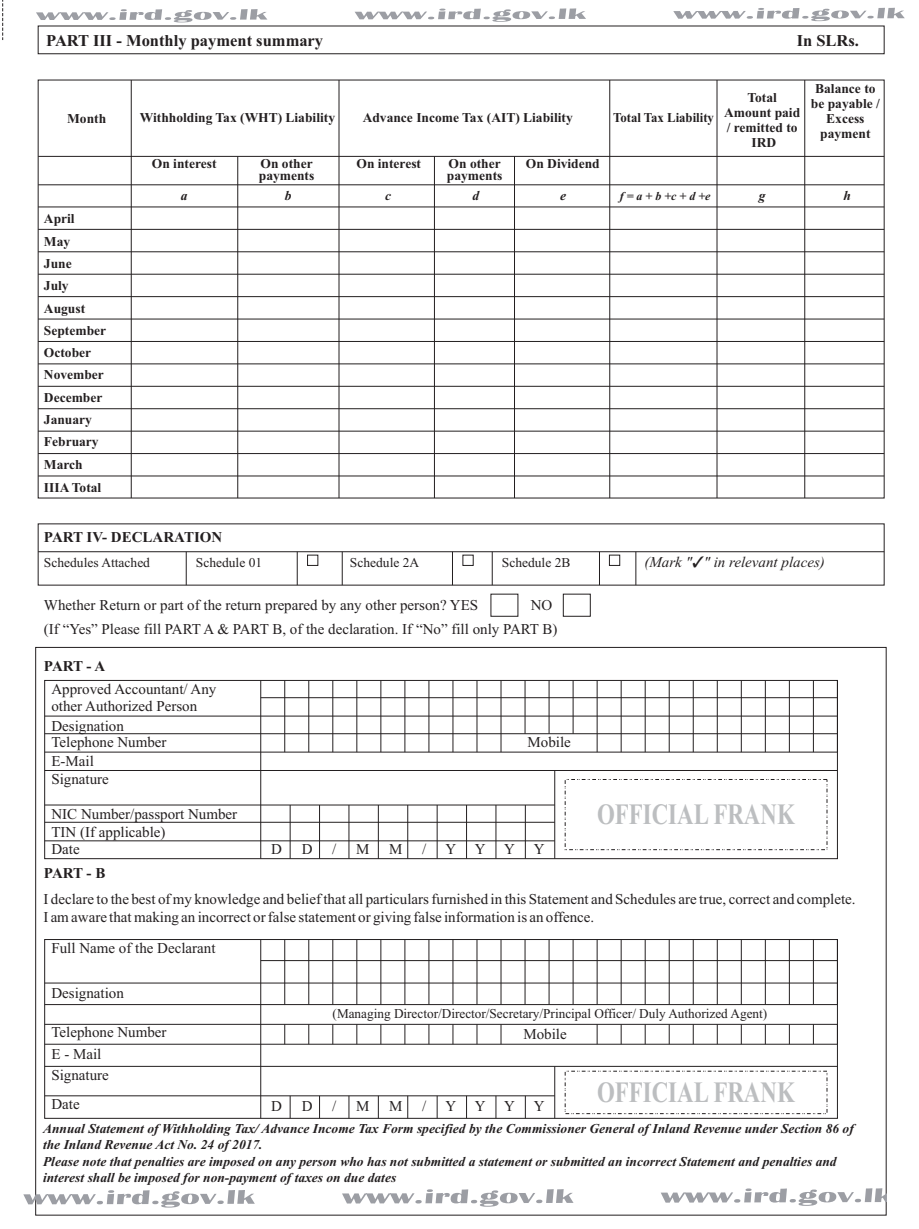
<style>
.page{position:relative;width:919px;height:1229px;background:#fff}
.page>*{position:absolute;margin:0;border:0;box-sizing:border-box;transform-origin:0 0}
.t1{font:700 29.55px "Times New Roman";color:#bcbec0;scale:.78 1}
.t2{font:700 16.5px "Times New Roman";color:#231f20}
.t3{font:15px/17.7px "Times New Roman";color:#231f20}
.t4{font:700 15px "Times New Roman";color:#231f20}
.t5{font:italic 15px "Times New Roman";color:#231f20}
.t6{font:italic 700 13.5px/16.5px "Times New Roman";color:#231f20}
.t7{font:700 13.5px/22.4px "Times New Roman";color:#231f20}
.t8{font:13.5px "Times New Roman";color:#231f20}
.t9{font:700 13.5px "Times New Roman";color:#231f20;scale:.94 1}
.t10{font:italic 700 12px "Times New Roman";color:#231f20}
</style>
<div class="page">
<svg style="left:2px;top:0;width:1px;height:40px"></svg>
<img style="left:23px;top:663px;width:864px;height:553px">
<img style="left:35px;top:7px;width:870px;height:656px">
<p class="t2" style="left:46px;top:35px;width:279px">PART III - Monthly payment summary</p>
<p class="t2" style="left:797px;top:35px;width:64px">In SLRs.</p>
<p class="t7" style="left:67px;top:109px;width:41px">Month</p>
<p class="t7" style="left:44px;top:209px;width:64px">April<br>May<br>June<br>July<br>August<br>September<br>October<br>November<br>December<br>January<br>February<br>March</p>
<p class="t7" style="left:44px;top:477px;width:59px">IIIA Total</p>
<p class="t7" style="left:724px;top:91px;width:78px;line-height:15px;text-align:center">Total<br>Amount paid / remitted to<br>IRD</p>
<p class="t7" style="left:811px;top:82px;width:71px;line-height:15px;text-align:center">Balance to be payable /<br>Excess payment</p>
<p class="t7" style="left:363px;top:108px;width:212px">Advance Income Tax (AIT) Liability</p>
<p class="t9" style="left:613px;top:113px;width:109px">Total Tax Liability</p>
<p class="t7" style="left:140px;top:108px;width:197px">Withholding Tax (WHT) Liability</p>
<p class="t7" style="left:152px;top:154px;width:66px">On interest</p>
<p class="t6" style="left:181px;top:189px;width:8px">a</p>
<p class="t6" style="left:285px;top:189px;width:8px">b</p>
<p class="t6" style="left:385px;top:189px;width:7px">c</p>
<p class="t6" style="left:472px;top:189px;width:8px">d</p>
<p class="t6" style="left:560px;top:189px;width:7px">e</p>
<p class="t10" style="left:620px;top:192px;width:92px">f = a + b +c + d +e</p>
<p class="t6" style="left:759px;top:189px;width:8px">g</p>
<p class="t6" style="left:843px;top:189px;width:9px">h</p>
<p class="t7" style="left:261px;top:154px;width:54px">On other</p>
<p class="t7" style="left:357px;top:154px;width:66px">On interest</p>
<p class="t7" style="left:526px;top:154px;width:75px">On Dividend</p>
<p class="t7" style="left:259px;top:166px;width:57px">payments</p>
<p class="t7" style="left:447px;top:159px;width:57px;line-height:12px">On other payments</p>
<p class="t4" style="left:44px;top:532px;width:180px">PART IV- DECLARATION</p>
<p class="t8" style="left:44px;top:557px;width:108px">Schedules Attached</p>
<p class="t8" style="left:196px;top:557px;width:68px">Schedule 01</p>
<p class="t8" style="left:350px;top:557px;width:71px">Schedule 2A</p>
<p class="t8" style="left:502px;top:557px;width:70px">Schedule 2B</p>
<p class="t5" style="left:644px;top:556px;width:182px">(Mark "✓" in relevant places)</p>
<p class="t3" style="left:44px;top:597px;width:436px">Whether Return or part of the return prepared by any other person? YES</p>
<p class="t3" style="left:44px;top:593px;width:515px;line-height:24.9px;text-indent:487px">NO (If “Yes” Please fill PART A &amp; PART B, of the declaration. If “No” fill only PART B)</p>
<p class="t4" style="left:44px;top:661px;width:63px">PART - A</p>
<p class="t3" style="left:51px;top:682px;width:166px;line-height:16.6px">Approved Accountant/ Any other Authorized Person</p>
<p class="t3" style="left:51px;top:718px;width:74px">Designation</p>
<p class="t3" style="left:51px;top:734px;width:117px">Telephone Number</p>
<p class="t3" style="left:528px;top:734px;width:45px">Mobile</p>
<p class="t3" style="left:51px;top:753px;width:44px">E-Mail</p>
<p class="t3" style="left:51px;top:771px;width:59px">Signature</p>
<p class="t3" style="left:51px;top:806px;width:187px">NIC Number/passport Number<br>TIN (If applicable)<br>Date</p>
<p class="t4" style="left:44px;top:867px;width:63px">PART - B</p>
<p class="t3" style="left:271px;top:842px;width:12px">D</p>
<p class="t3" style="left:302px;top:842px;width:12px">D</p>
<p class="t3" style="left:332px;top:842px;width:6px">/</p>
<p class="t3" style="left:356px;top:842px;width:15px">M</p>
<p class="t3" style="left:389px;top:842px;width:15px">M</p>
<p class="t3" style="left:422px;top:842px;width:6px">/</p>
<p class="t3" style="left:445px;top:842px;width:101px">Y Y Y Y</p>
<h1 class="t1" style="left:597px;top:804px;width:255px">OFFICIAL FRANK</h1>
<p class="t3" style="left:43px;top:890px;width:814px;line-height:18.5px">I declare to the best of my knowledge and belief that all particulars furnished in this Statement and Schedules are true, correct and complete.<br>I am aware that making an incorrect or false statement or giving false information is an offence.</p>
<p class="t3" style="left:51px;top:940px;width:166px">Full Name of the Declarant</p>
<p class="t3" style="left:51px;top:984px;width:74px">Designation</p>
<p class="t3" style="left:51px;top:1024px;width:117px">Telephone Number</p>
<p class="t3" style="left:51px;top:1046px;width:51px">E - Mail</p>
<p class="t3" style="left:51px;top:1067px;width:59px">Signature</p>
<p class="t3" style="left:51px;top:1096px;width:30px">Date</p>
<p class="t8" style="left:333px;top:1008px;width:436px">(Managing Director/Director/Secretary/Principal Officer/ Duly Authorized Agent)</p>
<p class="t3" style="left:523px;top:1026px;width:45px">Mobile</p>
<p class="t3" style="left:271px;top:1098px;width:12px">D</p>
<p class="t3" style="left:302px;top:1098px;width:12px">D</p>
<p class="t3" style="left:332px;top:1098px;width:6px">/</p>
<p class="t3" style="left:356px;top:1098px;width:15px">M</p>
<p class="t3" style="left:389px;top:1098px;width:15px">M</p>
<p class="t3" style="left:422px;top:1098px;width:6px">/</p>
<p class="t3" style="left:445px;top:1098px;width:101px">Y Y Y Y</p>
<h1 class="t1" style="left:597px;top:1082px;width:255px">OFFICIAL FRANK</h1>
<p class="t6" style="left:43px;top:1121px;width:812px">Annual Statement of Withholding Tax/ Advance Income Tax Form specified by the Commissioner General of Inland Revenue under Section 86 of the Inland Revenue Act No. 24 of 2017.<br>Please note that penalties are imposed on any person who has not submitted a statement or submitted an incorrect Statement and penalties and interest shall be imposed for non-payment of taxes on due dates</p>
</div>
